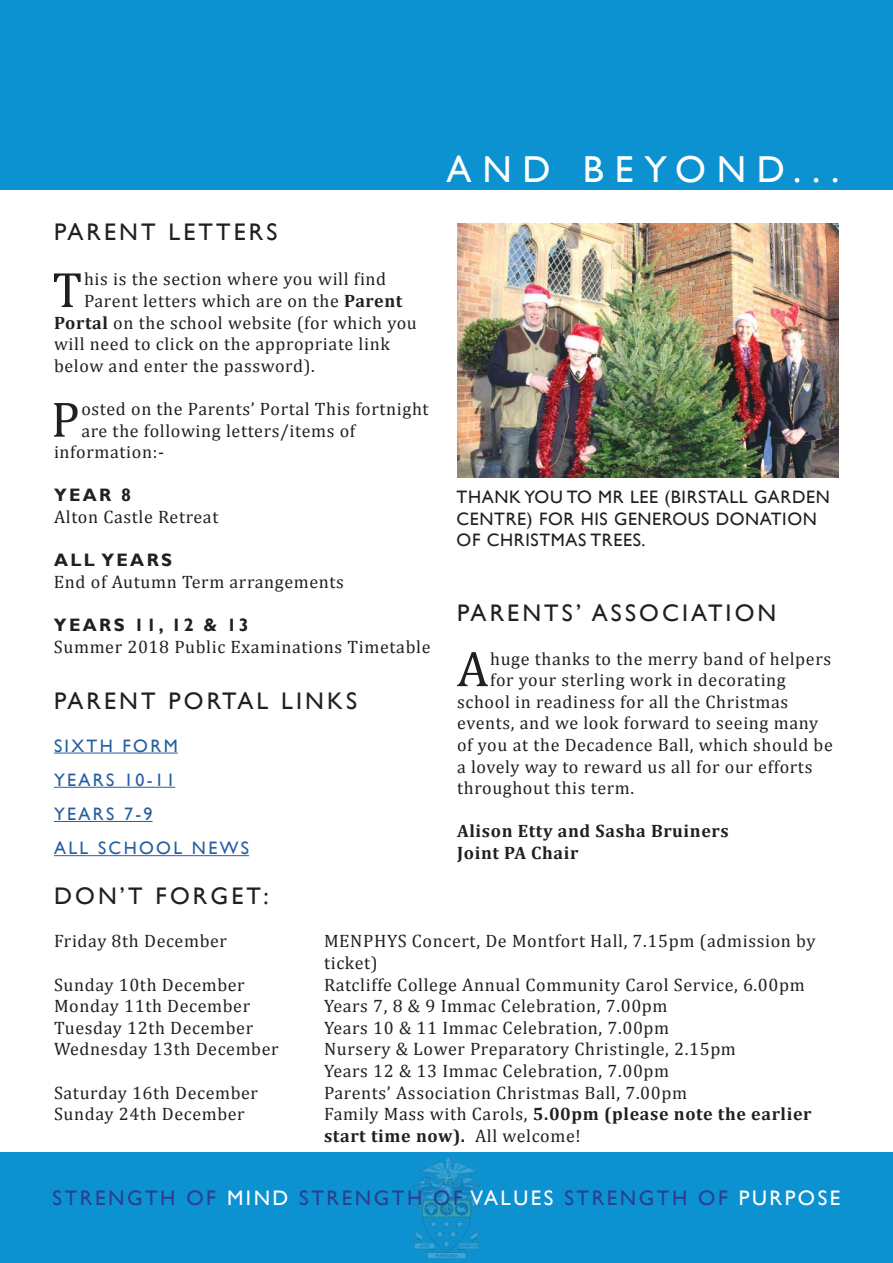
<style>
.page{position:relative;width:893px;height:1263px;background:#fff}
.page>*{position:absolute;margin:0;border:0;box-sizing:border-box;transform-origin:0 0}
.t1{font:50.4px "Cambria";color:#241f1f}
.t2{font:37.5px "Gill Sans";letter-spacing:.29em;color:#fff}
.t3{font:24px "Gill Sans";letter-spacing:.13em;color:#241f1f}
.t4{font:21px "Gill Sans";letter-spacing:.12em;color:#2a3f91}
.t5{font:18px/21.6px "Cambria";letter-spacing:.035em;color:#241f1f}
.t6{font:700 18px/21.6px "Cambria";letter-spacing:.035em;color:#241f1f}
.t7{font:18px/21.6px "Gill Sans";letter-spacing:.035em;color:#241f1f}
.t8{font:18px/34.2px "Gill Sans";letter-spacing:.13em;color:#255fa0}
.t9{font:700 18px "Gill Sans";letter-spacing:.13em;color:#241f1f}
.s1{font-weight:700}
.s2{font-weight:400}
.s3{color:#fff}
</style>
<div class="page">
<div style="left:0;top:0;width:893px;height:189px;background:#0d92d1"></div>
<div style="left:0;top:1152px;width:893px;height:111px;background:#0d92d1"></div>
<img style="left:412px;top:1156px;width:68px;height:103px">
<hr style="left:54px;top:753px;width:124px;height:1px;background:#255fa0">
<hr style="left:54px;top:787px;width:121px;height:1px;background:#255fa0">
<hr style="left:54px;top:821px;width:99px;height:1px;background:#255fa0">
<hr style="left:54px;top:855px;width:195px;height:1px;background:#255fa0">
<img style="left:457px;top:223px;width:382px;height:255px">
<h3 class="t3" style="left:54px;top:218px;width:225px">PARENT LETTERS</h3>
<h1 class="t1" style="left:52px;top:260px;width:31px">T</h1>
<p class="t5" style="left:84px;top:268px;width:304px">his is the section where you will find</p>
<p class="t5" style="left:84px;top:290px;width:320px">Parent letters which are on the <span class="s1">Parent</span></p>
<p class="t5" style="left:54px;top:312px;width:364px"><span class="s1">Portal</span> on the school website (for which you</p>
<p class="t5" style="left:54px;top:333px;width:337px">will need to click on the appropriate link</p>
<p class="t5" style="left:54px;top:355px;width:262px">below and enter the password).</p>
<h1 class="t1" style="left:51px;top:390px;width:30px">P</h1>
<p class="t5" style="left:81px;top:398px;width:349px">osted on the Parents’ Portal This fortnight</p>
<p class="t5" style="left:81px;top:420px;width:275px">are the following letters/items of</p>
<p class="t5" style="left:54px;top:441px;width:112px">information:-</p>
<p class="t9" style="left:54px;top:485px;width:30px">YEAR</p>
<p class="t9" style="left:121px;top:485px;width:11px">8</p>
<p class="t5" style="left:54px;top:506px;width:166px">Alton Castle Retreat</p>
<p class="t9" style="left:54px;top:549px;width:15px">ALL</p>
<p class="t9" style="left:101px;top:549px;width:30px">YEAR</p>
<p class="t9" style="left:161px;top:549px;width:12px">S</p>
<p class="t5" style="left:54px;top:571px;width:291px">End of Autumn Term arrangements</p>
<p class="t9" style="left:54px;top:614px;width:30px">YEAR</p>
<p class="t9" style="left:114px;top:614px;width:137px">S 11, 12 &amp; 13</p>
<p class="t5" style="left:54px;top:636px;width:378px">Summer 2018 Public Examinations Timetable</p>
<h3 class="t3" style="left:54px;top:686px;width:305px">PARENT PORTAL LINKS</h3>
<p class="t8" style="left:54px;top:729px;width:197px">SIXTH FORM<br>YEARS 10-11<br>YEARS 7-9<br>ALL SCHOOL NEWS</p>
<h2 class="t2" style="left:446px;top:147px;width:394px">AND BEYOND...</h2>
<p class="t7" style="left:457px;top:487px;width:375px">THANK YOU TO MR LEE (BIRSTALL GARDEN<br>CENTRE) FOR</p>
<p class="t7" style="left:457px;top:508px;width:362px;text-indent:157px">GENEROUS DONATION<br>OF CHRISTMAS TREES.</p>
<p class="t7" style="left:581px;top:508px;width:10px">HIS</p>
<h3 class="t3" style="left:457px;top:599px;width:321px">PARENTS’ ASSOCIATION</h3>
<h1 class="t1" style="left:457px;top:639px;width:33px">A</h1>
<p class="t5" style="left:490px;top:647px;width:343px">huge thanks to the merry band of helpers</p>
<p class="t5" style="left:490px;top:669px;width:297px">for your sterling work in decorating</p>
<p class="t5" style="left:457px;top:691px;width:333px">school in readiness for all the Christmas</p>
<p class="t5" style="left:457px;top:712px;width:363px">events, and we look forward to seeing many</p>
<p class="t5" style="left:457px;top:734px;width:377px">of you at the Decadence Ball, which should be</p>
<p class="t5" style="left:457px;top:755px;width:357px">a lovely way to reward us all for our efforts</p>
<p class="t5" style="left:457px;top:777px;width:179px">throughout this term.</p>
<p class="t6" style="left:457px;top:820px;width:273px">Alison Etty and Sasha Bruiners<br>Joint PA Chair</p>
<h3 class="t3" style="left:54px;top:882px;width:216px">DON’T FORGET:</h3>
<p class="t5" style="left:54px;top:930px;width:174px">Friday 8th December</p>
<p class="t5" style="left:324px;top:930px;width:493px">MENPHYS Concert, De Montfort Hall, 7.15pm (admission by ticket)</p>
<p class="t5" style="left:54px;top:973px;width:192px">Sunday 10th December</p>
<p class="t5" style="left:324px;top:973px;width:482px">Ratcliffe College Annual Community Carol Service, 6.00pm</p>
<p class="t5" style="left:54px;top:995px;width:198px">Monday 11th December</p>
<p class="t5" style="left:324px;top:995px;width:345px">Years 7, 8 &amp; 9 Immac Celebration, 7.00pm</p>
<p class="t5" style="left:54px;top:1017px;width:201px">Tuesday 12th December</p>
<p class="t5" style="left:324px;top:1017px;width:347px">Years 10 &amp; 11 Immac Celebration, 7.00pm</p>
<p class="t5" style="left:54px;top:1038px;width:226px">Wednesday 13th December</p>
<p class="t5" style="left:324px;top:1038px;width:413px">Nursery &amp; Lower Preparatory Christingle, 2.15pm<br>Years 12 &amp; 13 Immac Celebration, 7.00pm</p>
<p class="t5" style="left:54px;top:1081px;width:206px">Saturday 16th December</p>
<p class="t5" style="left:324px;top:1081px;width:365px">Parents’ Association Christmas Ball, 7.00pm</p>
<p class="t5" style="left:54px;top:1103px;width:192px">Sunday 24th December</p>
<p class="t6" style="left:324px;top:1102px;width:489px"><span class="s2">Family Mass with Carols,</span> 5.00pm (please note the earlier start time now). <span class="s2">All welcome!</span></p>
<p class="t4" style="left:53px;top:1185px;width:789px">STRENGTH OF <span class="s3">MIND</span> STRENGTH OF <span class="s3">VALUES</span> STRENGTH OF <span class="s3">PURPOSE</span></p>
</div>
